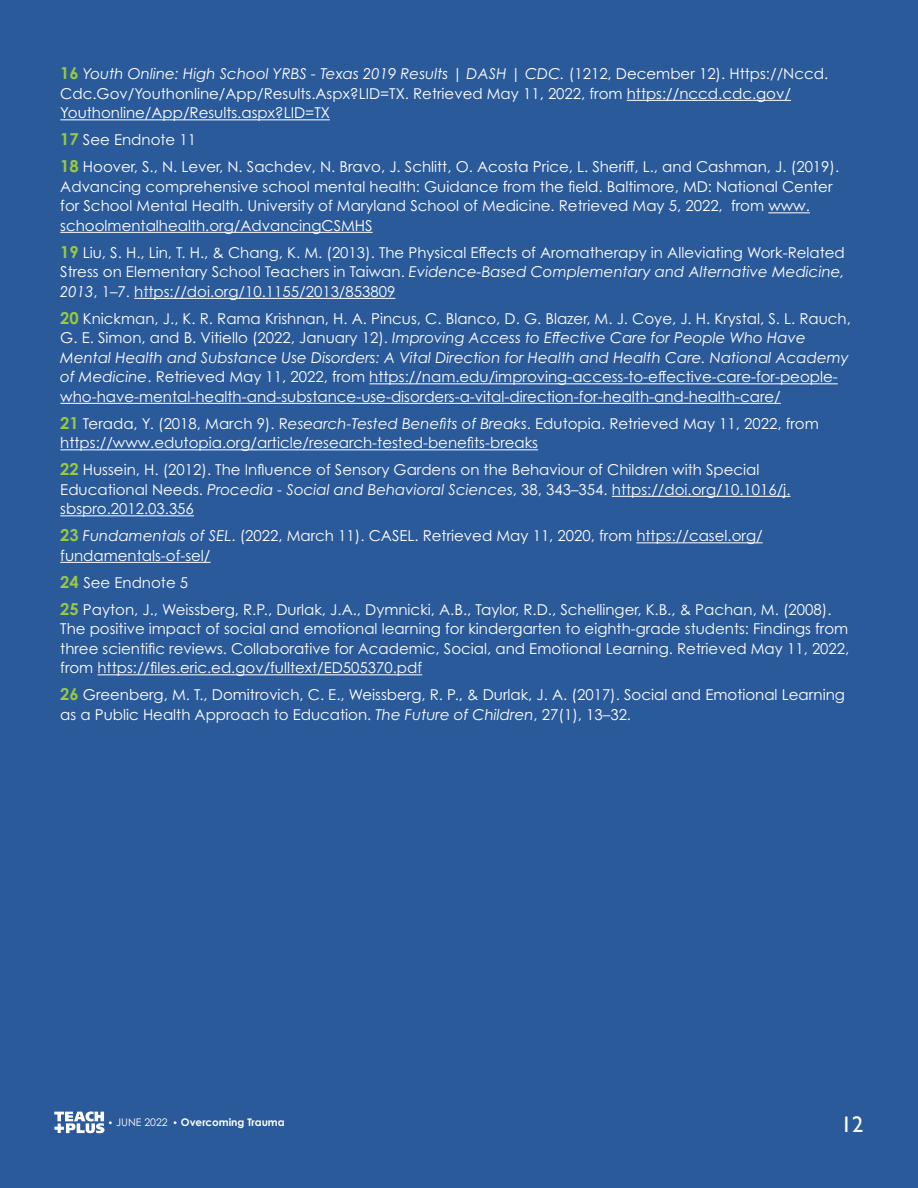
<style>
.page{position:relative;width:918px;height:1188px;background:#2b5a9b}
.page>*{position:absolute;margin:0;border:0;box-sizing:border-box;transform-origin:0 0}
.t1{font:22.5px "Gill Sans";color:#fff}
.t2{font:15px/19.5px "Century Gothic Pro";color:#fff}
.t3{font:700 10.5px "Century Gothic Pro";color:#fff}
.t4{font:10.5px "Century Gothic Pro";color:#fff}
.s1{font-weight:700;font-size:16.5px;color:#98c93f}
.s2{font-style:italic}
.s3{color:#215e9e}
</style>
<div class="page">
<hr style="left:627px;top:100px;width:164px;height:1px;background:#fff">
<hr style="left:60px;top:119px;width:270px;height:1px;background:#fff">
<hr style="left:768px;top:212px;width:42px;height:1px;background:#fff">
<hr style="left:60px;top:232px;width:313px;height:1px;background:#fff">
<hr style="left:134px;top:298px;width:261px;height:1px;background:#fff">
<hr style="left:369px;top:383px;width:469px;height:1px;background:#fff">
<hr style="left:60px;top:403px;width:721px;height:1px;background:#fff">
<hr style="left:60px;top:449px;width:478px;height:1px;background:#fff">
<hr style="left:612px;top:496px;width:179px;height:1px;background:#fff">
<hr style="left:60px;top:515px;width:134px;height:1px;background:#fff">
<hr style="left:636px;top:542px;width:127px;height:1px;background:#fff">
<hr style="left:60px;top:562px;width:151px;height:1px;background:#fff">
<hr style="left:98px;top:674px;width:324px;height:1px;background:#fff">
<svg style="left:54px;top:1111px;width:58px;height:22px"></svg>
<p class="t2" style="left:60px;top:64px;width:769px"><span class="s1">16</span> <span class="s2">Youth Online: High School YRBS - Texas 2019 Results | DASH | CDC.</span> (1212, December 12). Https://Nccd.<br>Cdc.Gov/Youthonline/App/Results.Aspx?LID=TX. Retrieved May 11, 2022, from https://nccd.cdc.gov/<br>Youthonline/App/Results.aspx?LID=TX</p>
<p class="t2" style="left:60px;top:126px;width:780px;line-height:27px"><span class="s1">17</span> See Endnote 11<br><span class="s1">18</span> Hoover, S., N. Lever, N. Sachdev, N. Bravo, J. Schlitt, O. Acosta Price, L. Sheriff, L., and Cashman, J. (2019).</p>
<p class="t2" style="left:60px;top:177px;width:774px">Advancing comprehensive school mental health: Guidance from the field. Baltimore, MD: National Center for School Mental Health. University of Maryland School of Medicine. Retrieved May 5, 2022, from www. schoolmentalhealth.org/AdvancingCSMHS</p>
<p class="t2" style="left:60px;top:243px;width:786px;text-align:justify"><span class="s1">19</span> Liu, S. H., Lin, T. H., &amp; Chang, K. M. (2013). The Physical Effects of Aromatherapy in Alleviating Work-Related Stress on Elementary School Teachers in Taiwan. <span class="s2">Evidence-Based Complementary and Alternative Medicine, 2013</span>, 1–7. https://doi.org/10.1155/2013/853809</p>
<p class="t2" style="left:60px;top:309px;width:792px"><span class="s1">20</span> Knickman, J., K. R. Rama Krishnan, H. A. Pincus, C. Blanco, D. G. Blazer, M. J. Coye, J. H. Krystal, S. L. Rauch, G. E. Simon, and B. Vitiello (2022, January 12). <span class="s2">Improving Access to Effective Care for People Who Have Mental Health and Substance Use Disorders: A Vital Direction for Health and Health Care. National Academy of Medicine</span>. Retrieved May 11, 2022, from https://nam.edu/improving-access-to-effective-care-for-people&shy;who-have-mental-health-and-substance-use-disorders-a-vital-direction-for-health-and-health-care/</p>
<p class="t2" style="left:60px;top:414px;width:760px"><span class="s1">21</span> Terada, Y. (2018, March 9). R<span class="s2">esearch-Tested Benefits of Breaks</span>. Edutopia. Retrieved May 11, 2022, from https://www.edutopia.org/article/research-tested-benefits-breaks</p>
<p class="t2" style="left:60px;top:460px;width:732px"><span class="s1">22</span> Hussein, H. (2012). The Influence of Sensory Gardens on the Behaviour of Children with Special<br>Educational Needs. <span class="s2">Procedia - Social and Behavioral Sciences</span>, 38, 343–354. https://doi.org/10.1016/j. sbspro.2012.03.356</p>
<p class="t2" style="left:60px;top:526px;width:704px"><span class="s1">23</span> <span class="s2">Fundamentals of SEL</span>. (2022, March 11). CASEL. Retrieved May 11, 2020, from https://casel.org/ fundamentals-of-sel/</p>
<p class="t2" style="left:60px;top:569px;width:773px;line-height:27px"><span class="s1">24</span> See Endnote 5<br><span class="s1">25</span> Payton, J., Weissberg, R.P., Durlak, J.A., Dymnicki, A.B., Taylor, R.D., Schellinger, K.B., &amp; Pachan, M. (2008).</p>
<p class="t2" style="left:60px;top:619px;width:791px;text-align:justify">The positive impact of social and emotional learning for kindergarten to eighth-grade students: Findings from three scientific reviews. Collaborative for Academic, Social, and Emotional Learning. Retrieved May 11, 2022, from https://files.eric.ed.gov/fulltext/ED505370.pdf</p>
<p class="t2" style="left:60px;top:685px;width:786px"><span class="s1">26</span> Greenberg, M. T., Domitrovich, C. E., Weissberg, R. P., &amp; Durlak, J. A. (2017). Social and Emotional Learning as a Public Health Approach to Education. <span class="s2">The Future of Children</span>, 27(1), 13–32. <span class="s3">htt</span></p>
<p class="t4" style="left:116px;top:1116px;width:53px">JUNE 2022</p>
<p class="t3" style="left:181px;top:1116px;width:105px">Overcoming Trauma</p>
<h1 class="t1" style="left:841px;top:1111px;width:24px">12</h1>
</div>
